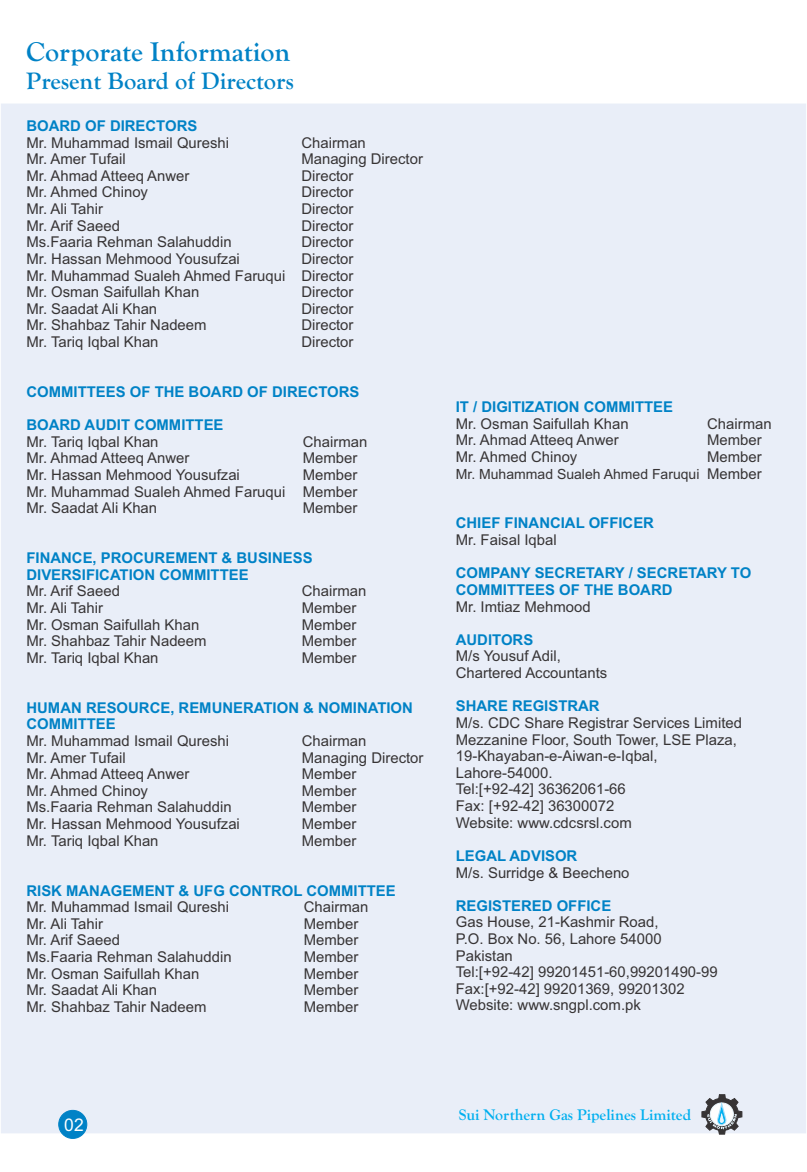
<style>
.page{position:relative;width:807px;height:1172px;background:#fff}
.page>*{position:absolute;margin:0;border:0;box-sizing:border-box;transform-origin:0 0}
.t1{font:700 28px "Goudy Old Style T";color:#0082c6}
.t2{font:700 24.5px "Goudy Old Style T";color:#0082c6}
.t3{font:17.5px "Arial";color:#fefefe}
.t4{font:700 15.92px "Goudy Old Style T";color:#00afef}
.t5{font:14.88px/16.6px "Arial";color:#373435}
.t6{font:700 14.88px/16.6px "Arial";color:#0082c6}
.t7{font:14px "Arial";color:#373435}
.s1{font-size:14.88px}
</style>
<div class="page">
<div style="left:1px;top:104px;width:804px;height:1029px;background:#e9eef8"></div>
<svg style="left:701px;top:1090px;width:41px;height:44px;background:#aab3ba"></svg>
<div style="left:58px;top:1110px;width:29px;height:29px;background:#0082c6;border:1px solid #0082c6;border-radius:50%"></div>
<h1 class="t1" style="left:26px;top:36px;width:266px">Corporate Information</h1>
<h2 class="t2" style="left:26px;top:68px;width:269px">Present Board of Directors</h2>
<p class="t6" style="left:26px;top:119px;width:172px">BOARD OF DIRECTORS</p>
<p class="t5" style="left:26px;top:135px;width:204px">Mr. Muhammad Ismail Qureshi</p>
<p class="t5" style="left:301px;top:135px;width:66px">Chairman</p>
<p class="t5" style="left:26px;top:152px;width:101px">Mr. Amer Tufail</p>
<p class="t5" style="left:301px;top:152px;width:123px">Managing Director</p>
<p class="t5" style="left:26px;top:169px;width:164px">Mr. Ahmad Atteeq Anwer</p>
<p class="t5" style="left:301px;top:169px;width:54px">Director</p>
<p class="t5" style="left:26px;top:185px;width:123px">Mr. Ahmed Chinoy</p>
<p class="t5" style="left:301px;top:185px;width:54px">Director</p>
<p class="t5" style="left:26px;top:202px;width:78px">Mr. Ali Tahir</p>
<p class="t5" style="left:301px;top:202px;width:54px">Director</p>
<p class="t5" style="left:26px;top:219px;width:95px">Mr. Arif Saeed</p>
<p class="t5" style="left:301px;top:219px;width:54px">Director</p>
<p class="t5" style="left:26px;top:235px;width:207px">Ms.Faaria Rehman Salahuddin</p>
<p class="t5" style="left:301px;top:235px;width:54px">Director</p>
<p class="t5" style="left:26px;top:252px;width:215px">Mr. Hassan Mehmood Yousufzai</p>
<p class="t5" style="left:26px;top:252px;width:328px;text-align:justify;text-indent:275px">Director Mr. Muhammad Sualeh Ahmed Faruqui Director Mr. Osman Saifullah Khan</p>
<p class="t5" style="left:301px;top:285px;width:54px">Director</p>
<p class="t5" style="left:26px;top:302px;width:132px">Mr. Saadat Ali Khan</p>
<p class="t5" style="left:301px;top:302px;width:54px">Director</p>
<p class="t5" style="left:26px;top:318px;width:181px">Mr. Shahbaz Tahir Nadeem</p>
<p class="t5" style="left:301px;top:318px;width:54px">Director</p>
<p class="t5" style="left:26px;top:335px;width:134px">Mr. Tariq Iqbal Khan</p>
<p class="t5" style="left:301px;top:335px;width:54px">Director</p>
<p class="t6" style="left:26px;top:385px;width:334px">COMMITTEES OF THE BOARD OF DIRECTORS</p>
<p class="t6" style="left:26px;top:418px;width:198px">BOARD AUDIT COMMITTEE</p>
<p class="t5" style="left:26px;top:435px;width:134px">Mr. Tariq Iqbal Khan</p>
<p class="t5" style="left:303px;top:435px;width:66px">Chairman</p>
<p class="t5" style="left:26px;top:451px;width:164px">Mr. Ahmad Atteeq Anwer</p>
<p class="t5" style="left:303px;top:451px;width:56px">Member</p>
<p class="t5" style="left:26px;top:468px;width:215px">Mr. Hassan Mehmood Yousufzai</p>
<p class="t5" style="left:26px;top:468px;width:332px;text-align:justify;text-indent:276px">Member Mr. Muhammad Sualeh Ahmed Faruqui Member Mr. Saadat Ali Khan</p>
<p class="t5" style="left:303px;top:501px;width:56px">Member</p>
<p class="t6" style="left:26px;top:551px;width:287px">FINANCE, PROCUREMENT &amp; BUSINESS<br>DIVERSIFICATION COMMITTEE</p>
<p class="t5" style="left:26px;top:584px;width:95px">Mr. Arif Saeed</p>
<p class="t5" style="left:302px;top:584px;width:66px">Chairman</p>
<p class="t5" style="left:26px;top:601px;width:78px">Mr. Ali Tahir</p>
<p class="t5" style="left:302px;top:601px;width:56px">Member</p>
<p class="t5" style="left:26px;top:617px;width:174px">Mr. Osman Saifullah Khan</p>
<p class="t5" style="left:302px;top:617px;width:56px">Member</p>
<p class="t5" style="left:26px;top:634px;width:181px">Mr. Shahbaz Tahir Nadeem</p>
<p class="t5" style="left:302px;top:634px;width:56px">Member</p>
<p class="t5" style="left:26px;top:651px;width:134px">Mr. Tariq Iqbal Khan</p>
<p class="t5" style="left:302px;top:651px;width:56px">Member</p>
<p class="t6" style="left:26px;top:700px;width:388px">HUMAN RESOURCE, REMUNERATION &amp; NOMINATION<br>COMMITTEE</p>
<p class="t5" style="left:26px;top:734px;width:204px">Mr. Muhammad Ismail Qureshi</p>
<p class="t5" style="left:302px;top:734px;width:66px">Chairman</p>
<p class="t5" style="left:26px;top:750px;width:101px">Mr. Amer Tufail</p>
<p class="t5" style="left:302px;top:750px;width:123px">Managing Director</p>
<p class="t5" style="left:26px;top:767px;width:164px">Mr. Ahmad Atteeq Anwer</p>
<p class="t5" style="left:302px;top:767px;width:56px">Member</p>
<p class="t5" style="left:26px;top:784px;width:123px">Mr. Ahmed Chinoy</p>
<p class="t5" style="left:302px;top:784px;width:56px">Member</p>
<p class="t5" style="left:26px;top:800px;width:207px">Ms.Faaria Rehman Salahuddin</p>
<p class="t5" style="left:302px;top:800px;width:56px">Member</p>
<p class="t5" style="left:26px;top:817px;width:215px">Mr. Hassan Mehmood Yousufzai</p>
<p class="t5" style="left:302px;top:817px;width:56px">Member</p>
<p class="t5" style="left:26px;top:833px;width:134px">Mr. Tariq Iqbal Khan</p>
<p class="t5" style="left:302px;top:833px;width:56px">Member</p>
<p class="t6" style="left:26px;top:883px;width:371px">RISK MANAGEMENT &amp; UFG CONTROL COMMITTEE</p>
<p class="t5" style="left:26px;top:900px;width:204px">Mr. Muhammad Ismail Qureshi</p>
<p class="t5" style="left:304px;top:900px;width:66px">Chairman</p>
<p class="t5" style="left:26px;top:916px;width:78px">Mr. Ali Tahir</p>
<p class="t5" style="left:304px;top:916px;width:56px">Member</p>
<p class="t5" style="left:26px;top:933px;width:95px">Mr. Arif Saeed</p>
<p class="t5" style="left:304px;top:933px;width:56px">Member</p>
<p class="t5" style="left:26px;top:950px;width:207px">Ms.Faaria Rehman Salahuddin</p>
<p class="t5" style="left:304px;top:950px;width:56px">Member</p>
<p class="t5" style="left:26px;top:966px;width:174px">Mr. Osman Saifullah Khan</p>
<p class="t5" style="left:304px;top:966px;width:56px">Member</p>
<p class="t5" style="left:26px;top:983px;width:132px">Mr. Saadat Ali Khan</p>
<p class="t5" style="left:304px;top:983px;width:56px">Member</p>
<p class="t5" style="left:26px;top:1000px;width:181px">Mr. Shahbaz Tahir Nadeem</p>
<p class="t5" style="left:304px;top:1000px;width:56px">Member</p>
<p class="t6" style="left:455px;top:400px;width:219px">IT / DIGITIZATION COMMITTEE</p>
<p class="t5" style="left:455px;top:417px;width:174px">Mr. Osman Saifullah Khan</p>
<p class="t5" style="left:707px;top:417px;width:66px">Chairman</p>
<p class="t5" style="left:455px;top:433px;width:164px">Mr. Ahmad Atteeq Anwer</p>
<p class="t5" style="left:707px;top:433px;width:56px">Member</p>
<p class="t5" style="left:455px;top:450px;width:123px">Mr. Ahmed Chinoy</p>
<p class="t5" style="left:707px;top:450px;width:56px">Member</p>
<p class="t7" style="left:455px;top:468px;width:307px">Mr. Muhammad Sualeh Ahmed Faruqui <span class="s1">Member</span></p>
<p class="t6" style="left:455px;top:516px;width:200px">CHIEF FINANCIAL OFFICER</p>
<p class="t5" style="left:455px;top:533px;width:102px">Mr. Faisal Iqbal</p>
<p class="t6" style="left:455px;top:566px;width:297px">COMPANY SECRETARY / SECRETARY TO<br>COMMITTEES OF THE BOARD</p>
<p class="t5" style="left:455px;top:599px;width:136px">Mr. Imtiaz Mehmood</p>
<p class="t6" style="left:455px;top:633px;width:79px">AUDITORS</p>
<p class="t5" style="left:455px;top:649px;width:153px">M/s Yousuf Adil,<br>Chartered Accountants</p>
<p class="t6" style="left:455px;top:699px;width:145px">SHARE REGISTRAR</p>
<p class="t5" style="left:455px;top:716px;width:287px">M/s. CDC Share Registrar Services Limited<br>Mezzanine Floor, South Tower, LSE Plaza,<br>19-Khayaban-e-Aiwan-e-Iqbal,<br>Lahore-54000.<br>Tel:[+92-42] 36362061-66<br>Fax: [+92-42] 36300072<br>Website: www.cdcsrsl.com</p>
<p class="t6" style="left:455px;top:849px;width:123px">LEGAL ADVISOR</p>
<p class="t5" style="left:455px;top:865px;width:175px">M/s. Surridge &amp; Beecheno</p>
<p class="t6" style="left:455px;top:898px;width:157px">REGISTERED OFFICE</p>
<p class="t5" style="left:455px;top:915px;width:263px">Gas House, 21-Kashmir Road,<br>P.O. Box No. 56, Lahore 54000<br>Pakistan<br>Tel:[+92-42] 99201451-60,99201490-99<br>Fax:[+92-42] 99201369, 99201302<br>Website: www.sngpl.com.pk</p>
<p class="t3" style="left:64px;top:1118px;width:21px">02</p>
<p class="t4" style="left:458px;top:1105px;width:234px">Sui Northern Gas Pipelines Limited</p>
</div>
